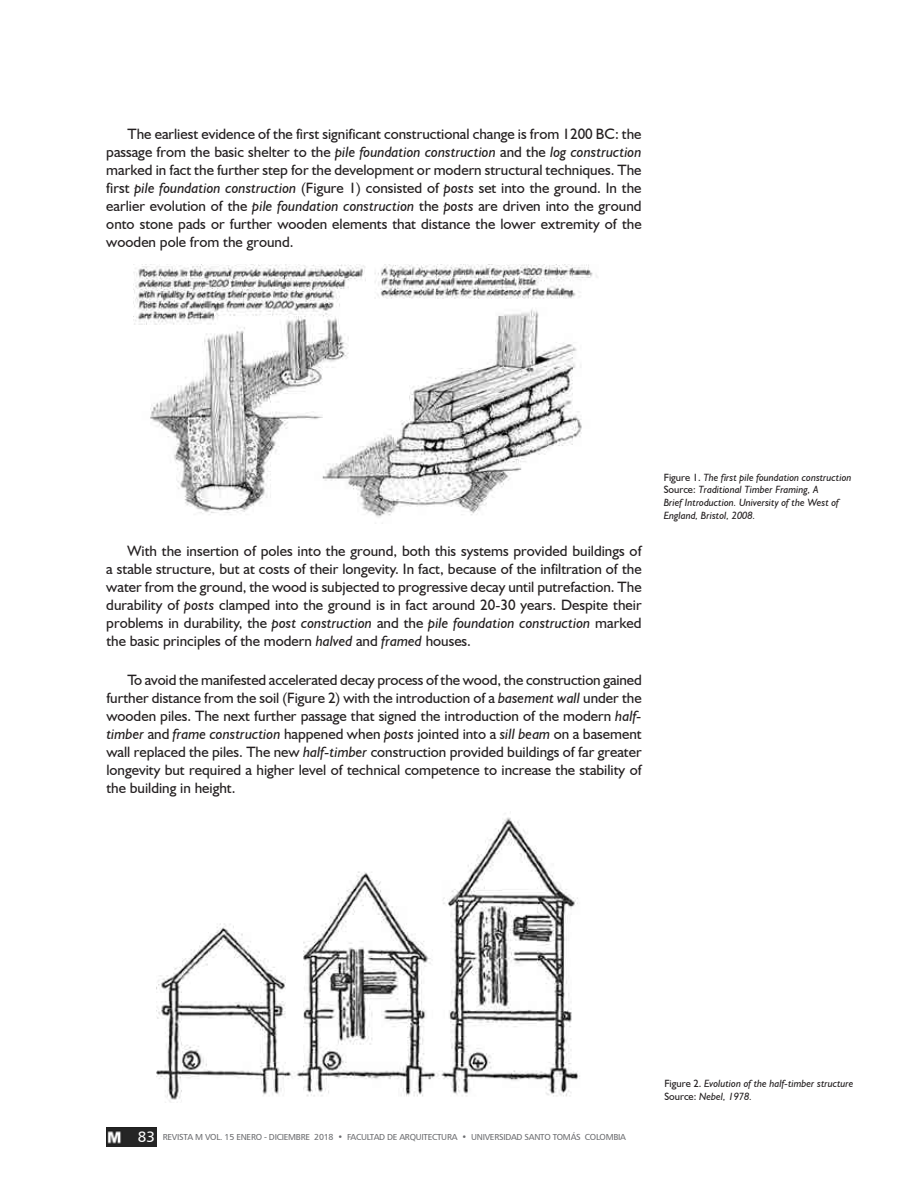
<style>
.page{position:relative;width:918px;height:1188px;background:#fff}
.page>*{position:absolute;margin:0;border:0;box-sizing:border-box;transform-origin:0 0}
.Estilo_texto_interno{font:15px/18px "Humanist 521 BT";color:#231f20;text-align:justify}
.Estilo_Fotos_-_Fuent{font:italic 10.5px/12.6px "Humanist 521 BT";color:#231f20}
.t1{font:8.7px "Humanist 777 BT Roman B";letter-spacing:-.03em;color:#6c6d70}
.s1{font-style:italic}
.s2{font-style:normal}
.s3{font-size:15px;color:#fff}
</style>
<div class="page">
<img style="left:133px;top:265px;width:465px;height:259px">
<img style="left:157px;top:813px;width:423px;height:290px">
<img style="left:106px;top:1127px;width:51px;height:20px">
<p class="Estilo_texto_interno" style="left:106px;top:125px;width:537px;text-indent:21px">The earliest evidence of the first significant constructional change is from 1200 BC: the passage from the basic shelter to the <span class="s1">pile foundation construction</span> and the <span class="s1">log construction </span>marked in fact the further step for the development or modern structural techniques. The first <span class="s1">pile foundation construction</span> (Figure 1) consisted of <span class="s1">posts</span> set into the ground. In the earlier evolution of the <span class="s1">pile foundation construction</span> the <span class="s1">posts</span> are driven into the ground onto stone pads or further wooden elements that distance the lower extremity of the wooden pole from the ground.</p>
<p class="Estilo_texto_interno" style="left:106px;top:542px;width:537px;text-indent:21px">With the insertion of poles into the ground, both this systems provided buildings of a stable structure, but at costs of their longevity. In fact, because of the infiltration of the water from the ground, the wood is subjected to progressive decay until putrefaction. The durability of <span class="s1">posts</span> clamped into the ground is in fact around 20-30 years. Despite their problems in durability, the <span class="s1">post construction</span> and the <span class="s1">pile foundation construction</span> marked the basic principles of the modern <span class="s1">halved</span> and <span class="s1">framed</span> houses.</p>
<p class="Estilo_texto_interno" style="left:106px;top:671px;width:537px;text-indent:21px">To avoid the manifested accelerated decay process of the wood, the construction gained further distance from the soil (Figure 2) with the introduction of a <span class="s1">basement wall</span> under the wooden piles. The next further passage that signed the introduction of the modern <span class="s1">half&shy;timber</span> and <span class="s1">frame construction</span> happened when <span class="s1">posts</span> jointed into a <span class="s1">sill beam</span> on a basement wall replaced the piles. The new <span class="s1">half-timber</span> construction provided buildings of far greater longevity but required a higher level of technical competence to increase the stability of the building in height.</p>
<p class="Estilo_Fotos_-_Fuent" style="left:664px;top:471px;width:189px"><span class="s2">Figure 1.</span> The first pile foundation construction</p>
<p class="Estilo_Fotos_-_Fuent" style="left:664px;top:483px;width:177px"><span class="s2">Source:</span> Traditional Timber Framing, A<br>Brief Introduction. University of the West of<br>England, Bristol, 2008.</p>
<p class="t1" style="left:138px;top:1132px;width:490px"><span class="s3">83</span> REVISTA M VOL. 15 ENERO - DICIEMBRE 2018 • FACULTAD DE ARQUITECTURA • UNIVERSIDAD SANTO TOMÁS COLOMBIA</p>
<p class="Estilo_Fotos_-_Fuent" style="left:664px;top:1077px;width:191px"><span class="s2">Figure 2.</span> Evolution of the half-timber structure</p>
<p class="Estilo_Fotos_-_Fuent" style="left:664px;top:1090px;width:89px"><span class="s2">Source:</span> Nebel, 1978.</p>
</div>
